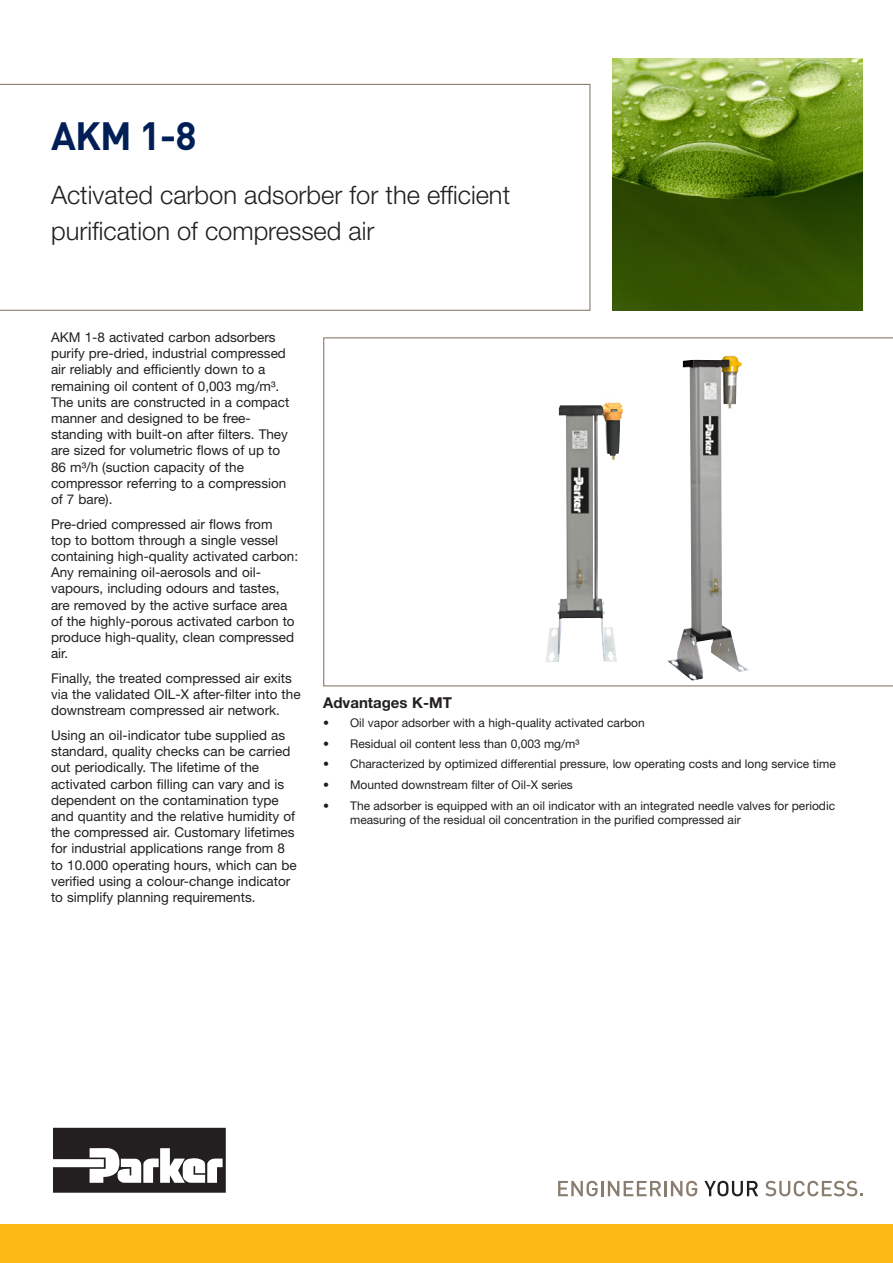
<style>
.page{position:relative;width:893px;height:1263px;background:#fff}
.page>*{position:absolute;margin:0;border:0;box-sizing:border-box;transform-origin:0 0}
.t1{font:700 39px "DINOT";color:#001f56}
.t2{font:300 25.5px/36px "Helvetica Neue LT Std";color:#231f20}
.t3{font:700 15px "Helvetica Neue LT Std";color:#231f20}
.t4{font:13.5px/16.2px "Helvetica Neue LT Std";color:#231f20}
.t5{font:12px/14.4px "Helvetica Neue LT Std";color:#231f20}
</style>
<div class="page">
<div style="left:0;top:1225px;width:893px;height:38px;background:#fcb814"></div>
<svg style="left:558px;top:1181px;width:40px;height:15px"></svg>
<hr style="left:601px;top:1181px;width:3px;height:15px;background:#887d6e">
<svg style="left:608px;top:1181px;width:53px;height:15px"></svg>
<hr style="left:664px;top:1181px;width:3px;height:15px;background:#887d6e">
<svg style="left:671px;top:1181px;width:26px;height:15px"></svg>
<svg style="left:704px;top:1181px;width:54px;height:15px"></svg>
<svg style="left:765px;top:1181px;width:98px;height:15px"></svg>
<svg style="left:0;top:84px;width:590px;height:227px"></svg>
<svg style="left:53px;top:1128px;width:173px;height:65px"></svg>
<img style="left:612px;top:58px;width:251px;height:252px">
<svg style="left:323px;top:337px;width:570px;height:349px"></svg>
<img style="left:546px;top:386px;width:71px;height:276px">
<img style="left:667px;top:343px;width:82px;height:337px">
<h1 class="t1" style="left:51px;top:110px;width:147px">AKM 1-8</h1>
<h2 class="t2" style="left:51px;top:177px;width:461px">Activated carbon adsorber for the efficient purification of compressed air</h2>
<p class="t4" style="left:51px;top:329px;width:240px">AKM 1-8 activated carbon adsorbers purify pre-dried, industrial compressed air reliably and efficiently down to a remaining oil content of 0,003 mg/m³.<br>The units are constructed in a compact manner and designed to be free&shy;standing with built-on after filters. They are sized for volumetric flows of up to 86 m³/h (suction capacity of the compressor referring to a compression of 7 bare).</p>
<p class="t4" style="left:51px;top:515px;width:249px">Pre-dried compressed air flows from<br>top to bottom through a single vessel containing high-quality activated carbon:<br>Any remaining oil-aerosols and oil&shy;vapours, including odours and tastes, are removed by the active surface area of the highly-porous activated carbon to produce high-quality, clean compressed air.</p>
<p class="t4" style="left:51px;top:670px;width:251px">Finally, the treated compressed air exits via the validated OIL-X after-filter into the downstream compressed air network.</p>
<p class="t4" style="left:51px;top:727px;width:247px">Using an oil-indicator tube supplied as standard, quality checks can be carried out periodically. The lifetime of the activated carbon filling can vary and is dependent on the contamination type and quantity and the relative humidity of the compressed air. Customary lifetimes for industrial applications range from 8 to 10.000 operating hours, which can be verified using a colour-change indicator to simplify planning requirements.</p>
<p class="t3" style="left:323px;top:693px;width:130px">Advantages K-MT</p>
<p class="t5" style="left:323px;top:715px;width:323px">• Oil vapor adsorber with a high-quality activated carbon</p>
<p class="t5" style="left:323px;top:736px;width:258px">• Residual oil content less than 0,003 mg/m³</p>
<p class="t5" style="left:323px;top:757px;width:514px">• Characterized by optimized differential pressure, low operating costs and long service time</p>
<p class="t5" style="left:323px;top:777px;width:251px">• Mounted downstream filter of Oil-X series</p>
<p class="t5" style="left:350px;top:798px;width:486px;text-indent:-27px">• The adsorber is equipped with an oil indicator with an integrated needle valves for periodic measuring of the residual oil concentration in the purified compressed air</p>
</div>
